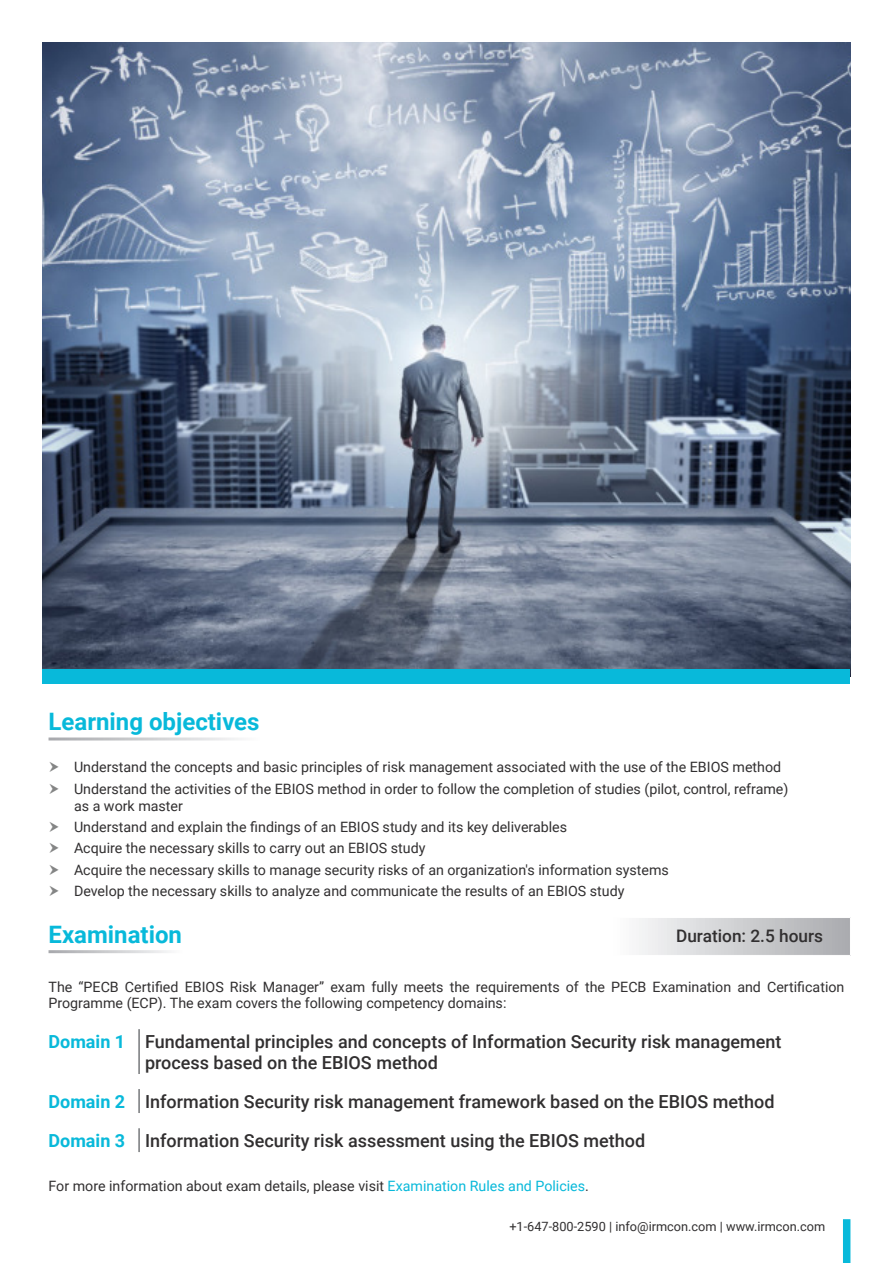
<style>
.page{position:relative;width:893px;height:1263px;background:#fff}
.page>*{position:absolute;margin:0;border:0;box-sizing:border-box;transform-origin:0 0}
.t1{font:700 24px "Roboto";color:#08b9da}
.t2{font:500 18px/20.7px "Roboto";color:#312f30}
.t3{font:500 17.25px "Roboto";color:#312f30}
.t4{font:14.25px/21.3px "Roboto";color:#312f30}
.t5{font:12.75px "Roboto";color:#312f30}
.s1{font-weight:700;color:#08b9da}
.s2{color:#08b9da}
</style>
<div class="page">
<img style="left:43px;top:43px;width:807px;height:626px">
<div style="left:43px;top:669px;width:807px;height:15px;background:#08b9da"></div>
<svg style="left:639px;top:918px;width:211px;height:37px;background:#cdced1"></svg>
<hr style="left:138px;top:1029px;width:2px;height:45px;background:#76787b">
<hr style="left:138px;top:1089px;width:2px;height:24px;background:#76787b">
<hr style="left:138px;top:1128px;width:2px;height:24px;background:#76787b">
<div style="left:843px;top:1219px;width:7px;height:44px;background:#08b9da"></div>
<h1 class="t1" style="left:49px;top:712px;width:213px">Learning objectives</h1>
<p class="t4" style="left:74px;top:757px;width:716px">Understand the concepts and basic principles of risk management associated with the use of the EBIOS method<br>Understand the activities of the EBIOS method in order to follow the completion of studies (pilot, control, reframe)</p>
<p class="t4" style="left:74px;top:796px;width:596px">as a work master<br>Understand and explain the findings of an EBIOS study and its key deliverables<br>Acquire the necessary skills to carry out an EBIOS study<br>Acquire the necessary skills to manage security risks of an organization's information systems Develop the necessary skills to analyze and communicate the results of an EBIOS study</p>
<h1 class="t1" style="left:49px;top:924px;width:135px">Examination</h1>
<p class="t3" style="left:676px;top:929px;width:149px">Duration: 2.5 hours</p>
<p class="t4" style="left:49px;top:978px;width:797px;line-height:16.5px">The “PECB Certified EBIOS Risk Manager” exam fully meets the requirements of the PECB Examination and Certification<br>Programme (ECP). The exam covers the following competency domains:</p>
<p class="t2" style="left:145px;top:1033px;width:638px;text-indent:-97px"><span class="s1">Domain 1</span> Fundamental principles and concepts of Information Security risk management process based on the EBIOS method</p>
<p class="t2" style="left:49px;top:1083px;width:728px;line-height:39.2px"><span class="s1">Domain 2</span> Information Security risk management framework based on the EBIOS method<br><span class="s1">Domain 3</span> Information Security risk assessment using the EBIOS method</p>
<p class="t4" style="left:49px;top:1176px;width:542px">For more information about exam details, please visit <span class="s2">Examination Rules and Policies</span>.</p>
<p class="t5" style="left:509px;top:1218px;width:318px">+1-647-800-2590 | info@irmcon.com | www.irmcon.com</p>
</div>
